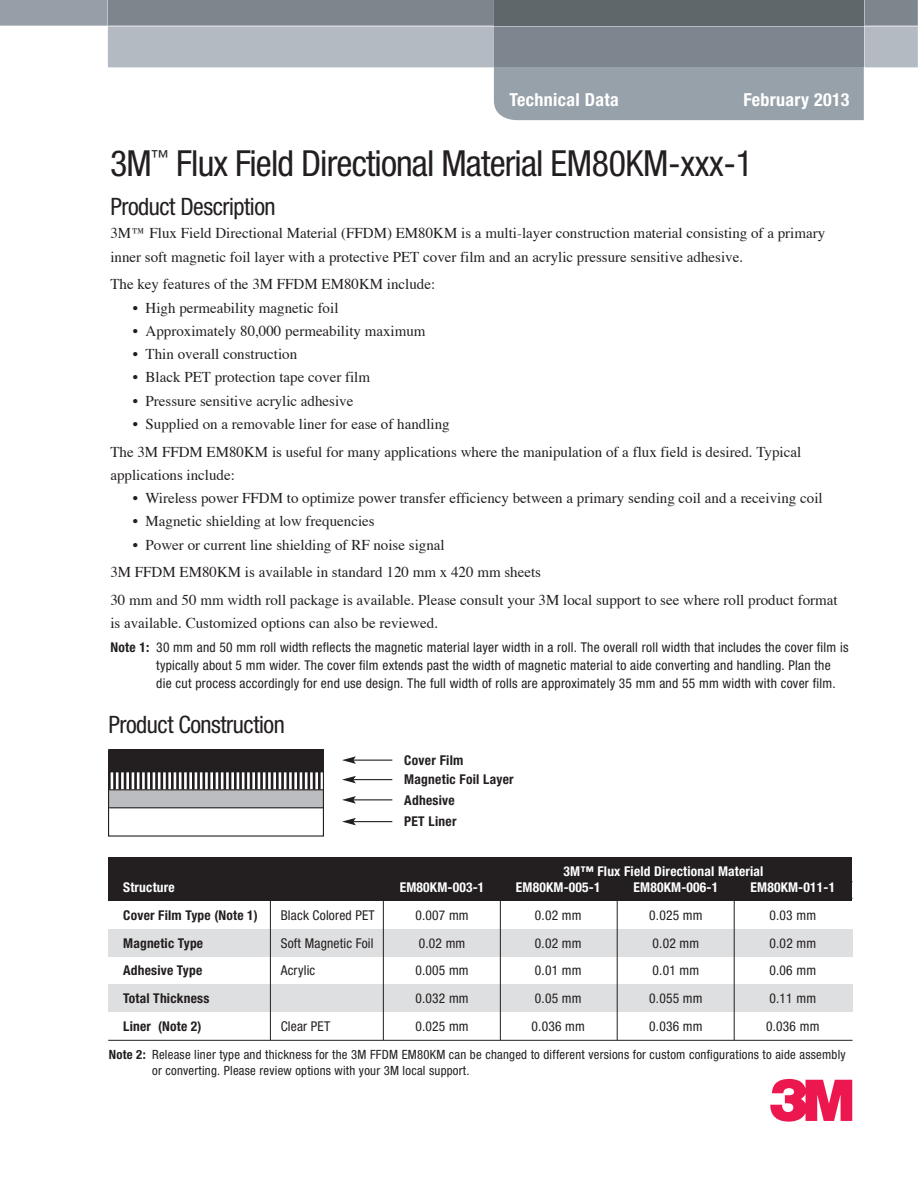
<style>
.page{position:relative;width:918px;height:1188px;background:#fff}
.page>*{position:absolute;margin:0;border:0;box-sizing:border-box;transform-origin:0 0}
.t1{font:60px "Logo 3 M Font";color:#ed174f}
.t2{font:condensed 36px "Helvetica Neue";letter-spacing:-.025em;color:#231f20}
.t3{font:condensed 24px "Helvetica Neue";letter-spacing:-.02em;color:#231f20}
.t4{font:700 condensed 18px "Helvetica Neue";letter-spacing:.02em;color:#fff}
.t5{font:15px/27.8px "Times";color:#231f20}
.t6{font:condensed 13.5px/18px "Helvetica Neue";letter-spacing:.02em;color:#231f20}
.t7{font:700 condensed 13.5px/19.8px "Helvetica Neue";letter-spacing:.015em;color:#231f20}
.t8{font:700 condensed 13.5px "Helvetica Neue";letter-spacing:.015em;color:#fff}
.t9{font:condensed 12.75px/15.8px "Helvetica Neue";letter-spacing:.02em;color:#231f20}
.s1{font-weight:700}
</style>
<div class="page">
<div style="left:108px;top:929px;width:744px;height:28px;background:#dedfe0"></div>
<div style="left:108px;top:985px;width:744px;height:27px;background:#dedfe0"></div>
<div style="left:494px;top:67px;width:370px;height:53px;background:#97a1aa"></div>
<svg style="left:0;top:0;width:918px;height:67px;background:#939ba2"></svg>
<div style="left:108px;top:857px;width:744px;height:44px;background:#231f20"></div>
<hr style="left:108px;top:882px;width:745px;height:1px;background:#231f20">
<hr style="left:108px;top:898px;width:745px;height:1px;background:#231f20">
<hr style="left:108px;top:1040px;width:745px;height:1px;background:#231f20">
<hr style="left:383px;top:900px;width:1px;height:140px;background:#231f20">
<hr style="left:500px;top:900px;width:1px;height:140px;background:#231f20">
<hr style="left:617px;top:900px;width:1px;height:140px;background:#231f20">
<hr style="left:734px;top:900px;width:1px;height:140px;background:#231f20">
<hr style="left:270px;top:900px;width:1px;height:140px;background:#231f20">
<svg style="left:108px;top:749px;width:216px;height:88px"></svg>
<hr style="left:318px;top:771px;width:3px;height:19px;background:#231f20">
<hr style="left:353px;top:760px;width:39px;height:1px;background:#231f20">
<svg style="left:342px;top:756px;width:14px;height:8px"></svg>
<hr style="left:353px;top:779px;width:39px;height:1px;background:#231f20">
<svg style="left:342px;top:776px;width:14px;height:7px"></svg>
<hr style="left:353px;top:799px;width:39px;height:1px;background:#231f20">
<svg style="left:342px;top:796px;width:14px;height:8px"></svg>
<hr style="left:353px;top:821px;width:39px;height:1px;background:#231f20">
<svg style="left:342px;top:818px;width:14px;height:7px"></svg>
<p class="t4" style="left:509px;top:94px;width:111px">Technical Data</p>
<p class="t4" style="left:743px;top:94px;width:108px">February 2013</p>
<h2 class="t2" style="left:110px;top:150px;width:644px">3M<sup>™</sup> Flux Field Directional Material EM80KM-xxx-1</h2>
<h3 class="t3" style="left:110px;top:198px;width:167px">Product Description</h3>
<p class="t5" style="left:110px;top:223px;width:716px;line-height:23.2px">3M™ Flux Field Directional Material (FFDM) EM80KM is a multi-layer construction material consisting of a primary inner soft magnetic foil layer with a protective PET cover film and an acrylic pressure sensitive adhesive.</p>
<p class="t5" style="left:110px;top:272px;width:326px">The key features of the 3M FFDM EM80KM include:</p>
<p class="t5" style="left:133px;top:295px;width:207px">• High permeability magnetic foil</p>
<p class="t5" style="left:133px;top:318px;width:294px">• Approximately 80,000 permeability maximum</p>
<p class="t5" style="left:133px;top:342px;width:166px">• Thin overall construction</p>
<p class="t5" style="left:133px;top:365px;width:239px">• Black PET protection tape cover film</p>
<p class="t5" style="left:133px;top:388px;width:222px">• Pressure sensitive acrylic adhesive</p>
<p class="t5" style="left:110px;top:411px;width:692px;text-indent:22px">• Supplied on a removable liner for ease of handling<br>The 3M FFDM EM80KM is useful for many applications where the manipulation of a flux field is desired. Typical</p>
<p class="t5" style="left:110px;top:462px;width:126px">applications include:</p>
<p class="t5" style="left:133px;top:486px;width:691px">• Wireless power FFDM to optimize power transfer efficiency between a primary sending coil and a receiving coil</p>
<p class="t5" style="left:133px;top:509px;width:243px">• Magnetic shielding at low frequencies</p>
<p class="t5" style="left:110px;top:532px;width:729px;text-indent:22px">• Power or current line shielding of RF noise signal<br>3M FFDM EM80KM is available in standard 120 mm x 420 mm sheets<br>30 mm and 50 mm width roll package is available. Please consult your 3M local support to see where roll product format</p>
<p class="t5" style="left:110px;top:611px;width:329px">is available. Customized options can also be reviewed.</p>
<p class="t6" style="left:156px;top:640px;width:694px;text-indent:-46px"><span class="s1">Note 1:</span> 30 mm and 50 mm roll width reflects the magnetic material layer width in a roll. The overall roll width that includes the cover film is typically about 5 mm wider. The cover film extends past the width of magnetic material to aide converting and handling. Plan the die cut process accordingly for end use design. The full width of rolls are approximately 35 mm and 55 mm width with cover film.</p>
<h3 class="t3" style="left:108px;top:716px;width:178px">Product Construction</h3>
<p class="t7" style="left:404px;top:751px;width:111px">Cover Film<br>Magnetic Foil Layer<br>Adhesive</p>
<p class="t7" style="left:404px;top:813px;width:54px">PET Liner</p>
<p class="t8" style="left:564px;top:866px;width:201px">3M™ Flux Field Directional Material</p>
<p class="t8" style="left:123px;top:883px;width:53px">Structure</p>
<p class="t8" style="left:400px;top:883px;width:86px">EM80KM-003-1</p>
<p class="t8" style="left:516px;top:883px;width:86px">EM80KM-005-1</p>
<p class="t8" style="left:634px;top:883px;width:86px">EM80KM-006-1</p>
<p class="t8" style="left:750px;top:883px;width:86px">EM80KM-011-1</p>
<p class="t7" style="left:123px;top:906px;width:136px">Cover Film Type (Note 1)</p>
<p class="t6" style="left:281px;top:907px;width:96px">Black Colored PET</p>
<p class="t6" style="left:415px;top:907px;width:55px">0.007 mm</p>
<p class="t6" style="left:535px;top:907px;width:48px">0.02 mm</p>
<p class="t6" style="left:649px;top:907px;width:55px">0.025 mm</p>
<p class="t6" style="left:770px;top:907px;width:48px">0.03 mm</p>
<p class="t7" style="left:123px;top:934px;width:82px">Magnetic Type</p>
<p class="t6" style="left:281px;top:935px;width:94px">Soft Magnetic Foil</p>
<p class="t6" style="left:419px;top:935px;width:48px">0.02 mm</p>
<p class="t6" style="left:535px;top:935px;width:48px">0.02 mm</p>
<p class="t6" style="left:653px;top:935px;width:48px">0.02 mm</p>
<p class="t6" style="left:770px;top:935px;width:48px">0.02 mm</p>
<p class="t7" style="left:123px;top:962px;width:81px">Adhesive Type</p>
<p class="t6" style="left:281px;top:963px;width:36px">Acrylic</p>
<p class="t6" style="left:415px;top:963px;width:55px">0.005 mm</p>
<p class="t6" style="left:535px;top:963px;width:48px">0.01 mm</p>
<p class="t6" style="left:653px;top:963px;width:48px">0.01 mm</p>
<p class="t6" style="left:770px;top:963px;width:48px">0.06 mm</p>
<p class="t7" style="left:123px;top:990px;width:88px">Total Thickness</p>
<p class="t6" style="left:415px;top:991px;width:55px">0.032 mm</p>
<p class="t6" style="left:535px;top:991px;width:48px">0.05 mm</p>
<p class="t6" style="left:649px;top:991px;width:55px">0.055 mm</p>
<p class="t6" style="left:770px;top:991px;width:48px">0.11 mm</p>
<p class="t7" style="left:123px;top:1017px;width:80px">Liner (Note 2)</p>
<p class="t6" style="left:281px;top:1018px;width:51px">Clear PET</p>
<p class="t6" style="left:415px;top:1018px;width:55px">0.025 mm</p>
<p class="t6" style="left:532px;top:1018px;width:55px">0.036 mm</p>
<p class="t6" style="left:649px;top:1018px;width:55px">0.036 mm</p>
<p class="t6" style="left:766px;top:1018px;width:55px">0.036 mm</p>
<p class="t9" style="left:152px;top:1048px;width:695px;text-indent:-43px"><span class="s1">Note 2:</span> Release liner type and thickness for the 3M FFDM EM80KM can be changed to different versions for custom configurations to aide assembly or converting. Please review options with your 3M local support.</p>
<h1 class="t1" style="left:770px;top:1071px;width:97px">3</h1>
</div>
